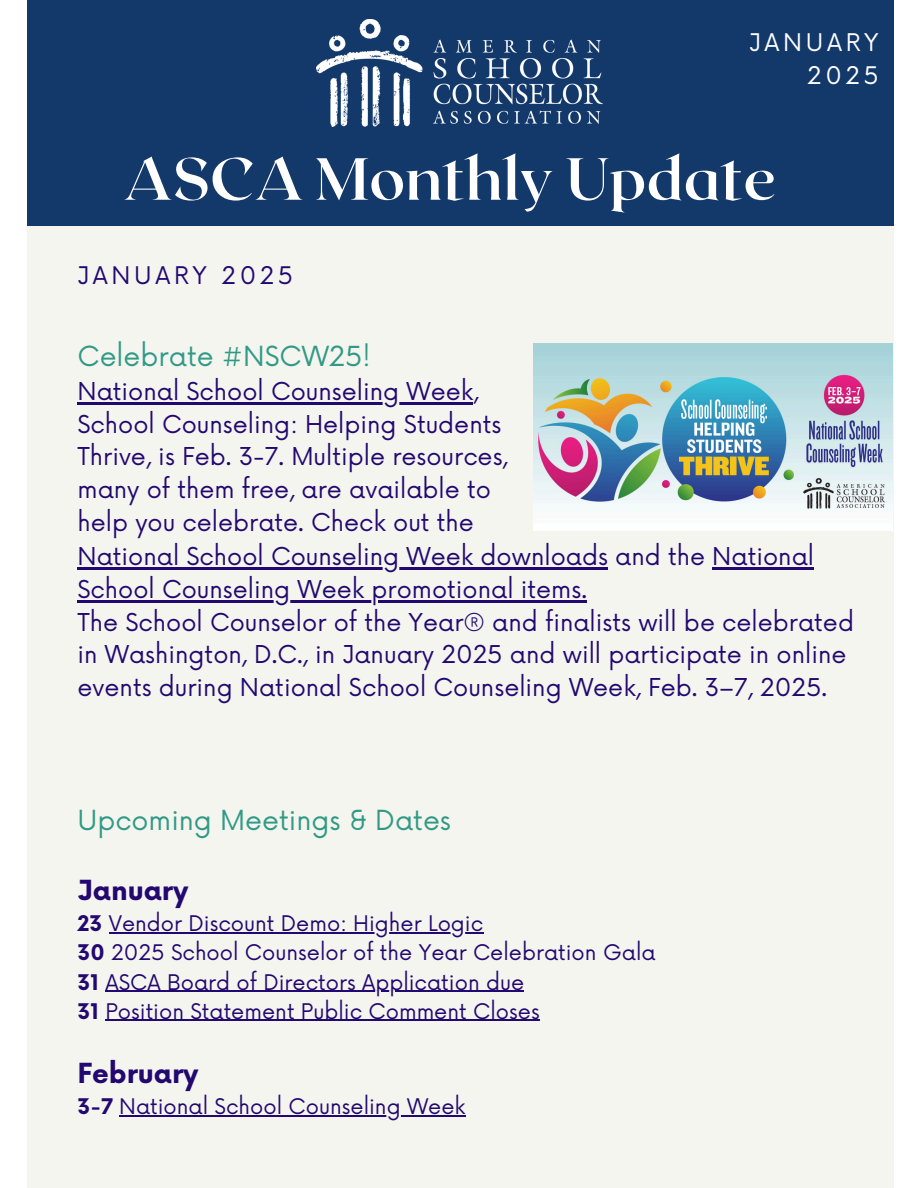
<style>
.page{position:relative;width:918px;height:1188px;background:#fff}
.page>*{position:absolute;margin:0;border:0;box-sizing:border-box;transform-origin:0 0}
.t1{font:700 59.25px "Roxborough CF";color:#fff}
.t2{font:27px "Now";color:#319a86}
.t3{font:700 27px "Now";color:#230871}
.t4{font:24px/33px "Now";color:#230871}
.t5{font:23.7px/32.7px "Now";letter-spacing:.155em;color:#fff;text-align:right}
.t6{font:23.7px "Now";letter-spacing:.155em;color:#230871}
.t7{font:21px "Now";color:#230871}
.s1{font-weight:700}
</style>
<div class="page">
<div style="left:27px;top:0;width:866px;height:226px;background:#13396b"></div>
<img style="left:316px;top:20px;width:286px;height:106px">
<div style="left:27px;top:226px;width:866px;height:962px;background:#f5f5ef"></div>
<img style="left:534px;top:343px;width:359px;height:187px">
<hr style="left:109px;top:932px;width:374px;height:1px;background:#230871">
<hr style="left:105px;top:991px;width:419px;height:1px;background:#230871">
<hr style="left:105px;top:1020px;width:435px;height:1px;background:#230871">
<hr style="left:119px;top:1116px;width:346px;height:1px;background:#230871">
<hr style="left:78px;top:402px;width:395px;height:3px;background:#230871">
<hr style="left:78px;top:568px;width:530px;height:2px;background:#230871">
<hr style="left:712px;top:568px;width:102px;height:2px;background:#230871">
<hr style="left:78px;top:600px;width:509px;height:2px;background:#230871">
<p class="t5" style="left:749px;top:28px;width:131px">JANUARY<br>2025</p>
<p class="t1" style="left:124px;top:140px;width:654px">ASCA Monthly Update</p>
<h3 class="t6" style="left:78px;top:262px;width:217px">JANUARY 2025</h3>
<p class="t2" style="left:78px;top:342px;width:295px">Celebrate #NSCW25!</p>
<p class="t4" style="left:78px;top:376px;width:738px">National School Counseling Week,<br>School Counseling: Helping Students<br>Thrive, is Feb. 3-7. Multiple resources,<br>many of them free, are available to<br>help you celebrate. Check out the<br>National School Counseling Week downloads and the National</p>
<p class="t4" style="left:78px;top:574px;width:778px">School Counseling Week promotional items.<br>The School Counselor of the Year® and finalists will be celebrated in Washington, D.C., in January 2025 and will participate in online events during National School Counseling Week, Feb. 3–7, 2025.</p>
<h1 class="t2" style="left:78px;top:805px;width:375px">Upcoming Meetings &amp; Dates</h1>
<p class="t3" style="left:78px;top:875px;width:112px">January</p>
<h3 class="t7" style="left:78px;top:912px;width:407px"><span class="s1">23</span> Vendor Discount Demo: Higher Logic</h3>
<p class="t7" style="left:78px;top:941px;width:580px"><span class="s1">30</span> 2025 School Counselor of the Year Celebration Gala</p>
<h4 class="t7" style="left:78px;top:970px;width:448px"><span class="s1">31</span> ASCA Board of Directors Application due</h4>
<h2 class="t7" style="left:78px;top:999px;width:464px"><span class="s1">31</span> Position Statement Public Comment Closes</h2>
<p class="t3" style="left:78px;top:1059px;width:123px">February</p>
<p class="t7" style="left:78px;top:1095px;width:389px"><span class="s1">3-7</span> National School Counseling Week</p>
</div>
